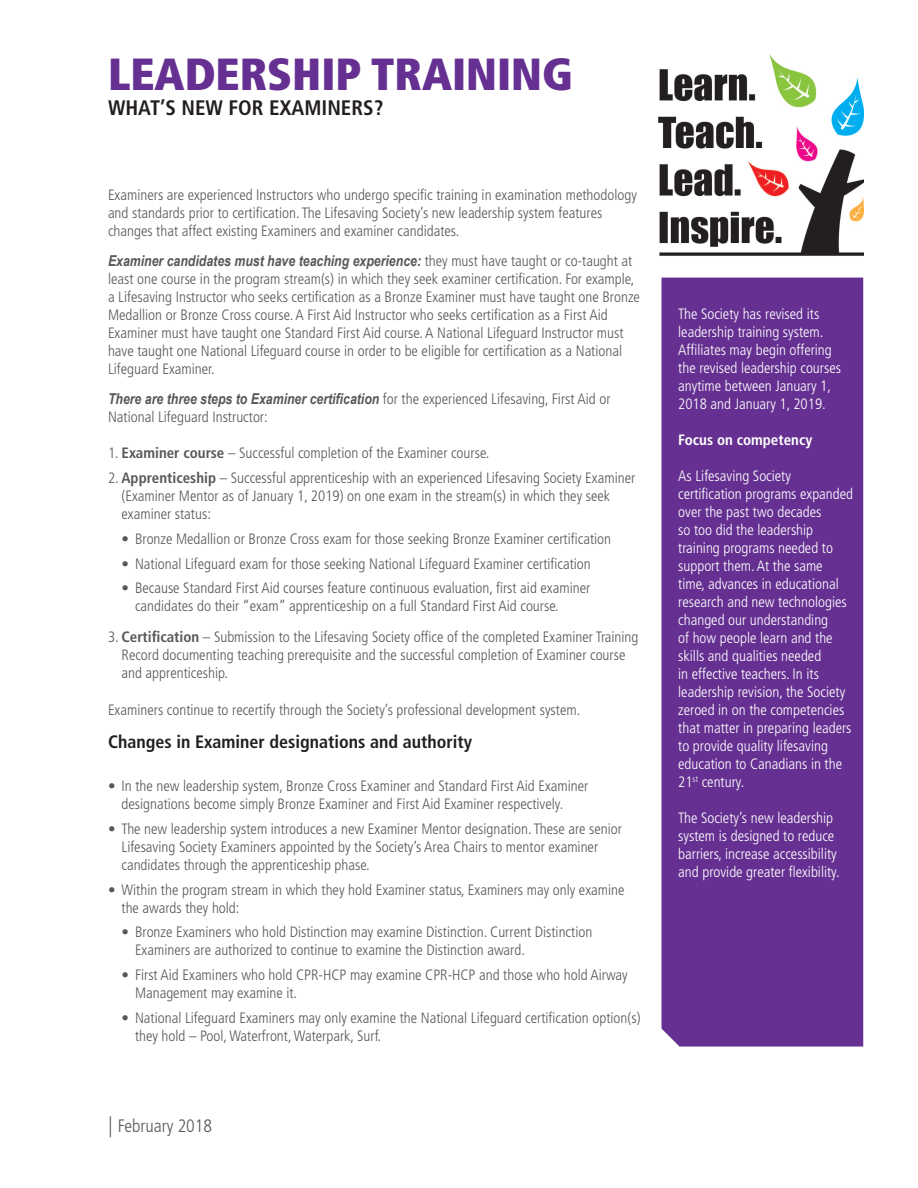
<style>
.page{position:relative;width:918px;height:1188px;background:#fff}
.page>*{position:absolute;margin:0;border:0;box-sizing:border-box;transform-origin:0 0}
.Main_Head{font:900 condensed 45px "Frutiger";color:#653091}
.Main_Head-2{font:700 condensed 21px "Frutiger";color:#231f20}
.sub_head{font:700 condensed 18px "Frutiger";color:#231f20}
.t1{font:300 condensed 18px "Frutiger";color:#57585a}
.body{font:300 condensed 15px/18px "Frutiger";color:#57585a}
.body-2{font:300 condensed 15px/18px "Frutiger";color:#fff}
.body-3{font:700 condensed 15px "Frutiger";color:#fff}
.s1{font-family:"Arial Narrow";font-weight:700;font-style:italic;font-stretch:normal}
.s2{font-weight:700}
.s3{font-size:21px}
</style>
<div class="page">
<img style="left:659px;top:54px;width:205px;height:202px">
<div style="left:662px;top:278px;width:201px;height:769px;background:#653091"></div>
<p class="Main_Head" style="left:108px;top:47px;width:466px">LEADERSHIP TRAINING</p>
<p class="Main_Head-2" style="left:108px;top:95px;width:277px">WHAT’S NEW FOR EXAMINERS?</p>
<p class="body" style="left:108px;top:186px;width:530px">Examiners are experienced Instructors who undergo specific training in examination methodology and standards prior to certification. The Lifesaving Society’s new leadership system features changes that affect existing Examiners and examiner candidates.</p>
<p class="body" style="left:108px;top:252px;width:533px"><span class="s1">Examiner candidates must have teaching experience:</span> they must have taught or co-taught at least one course in the program stream(s) in which they seek examiner certification. For example, a Lifesaving Instructor who seeks certification as a Bronze Examiner must have taught one Bronze Medallion or Bronze Cross course. A First Aid Instructor who seeks certification as a First Aid Examiner must have taught one Standard First Aid course. A National Lifeguard Instructor must have taught one National Lifeguard course in order to be eligible for certification as a National Lifeguard Examiner.</p>
<p class="body" style="left:108px;top:390px;width:504px"><span class="s1">There are three steps to Examiner certification</span> for the experienced Lifesaving, First Aid or<br>National Lifeguard Instructor:</p>
<p class="body" style="left:108px;top:444px;width:383px">1. <span class="s2">Examiner course</span> – Successful completion of the Examiner course.</p>
<p class="body" style="left:122px;top:469px;width:515px;text-indent:-14px">2. <span class="s2">Apprenticeship</span> – Successful apprenticeship with an experienced Lifesaving Society Examiner (Examiner Mentor as of January 1, 2019) on one exam in the stream(s) in which they seek examiner status:</p>
<p class="body" style="left:122px;top:530px;width:491px">• Bronze Medallion or Bronze Cross exam for those seeking Bronze Examiner certification</p>
<p class="body" style="left:122px;top:555px;width:471px">• National Lifeguard exam for those seeking National Lifeguard Examiner certification</p>
<p class="body" style="left:135px;top:579px;width:457px;text-indent:-14px">• Because Standard First Aid courses feature continuous evaluation, first aid examiner candidates do their “exam” apprenticeship on a full Standard First Aid course.</p>
<p class="body" style="left:122px;top:628px;width:519px;text-indent:-14px">3. <span class="s2">Certification</span> – Submission to the Lifesaving Society office of the completed Examiner Training<br>Record documenting teaching prerequisite and the successful completion of Examiner course and apprenticeship.</p>
<p class="body" style="left:108px;top:701px;width:474px">Examiners continue to recertify through the Society’s professional development system.</p>
<p class="sub_head" style="left:108px;top:731px;width:366px">Changes in Examiner designations and authority</p>
<p class="body" style="left:122px;top:777px;width:468px;text-indent:-14px">• In the new leadership system, Bronze Cross Examiner and Standard First Aid Examiner designations become simply Bronze Examiner and First Aid Examiner respectively.</p>
<p class="body" style="left:122px;top:820px;width:502px;text-indent:-14px">• The new leadership system introduces a new Examiner Mentor designation. These are senior<br>Lifesaving Society Examiners appointed by the Society’s Area Chairs to mentor examiner candidates through the apprenticeship phase.</p>
<p class="body" style="left:122px;top:881px;width:505px;text-indent:-14px">• Within the program stream in which they hold Examiner status, Examiners may only examine the awards they hold:</p>
<p class="body" style="left:135px;top:923px;width:459px;text-indent:-14px">• Bronze Examiners who hold Distinction may examine Distinction. Current Distinction<br>Examiners are authorized to continue to examine the Distinction award.</p>
<p class="body" style="left:135px;top:966px;width:494px;text-indent:-14px">• First Aid Examiners who hold CPR-HCP may examine CPR-HCP and those who hold Airway<br>Management may examine it.</p>
<p class="body" style="left:135px;top:1009px;width:507px;text-indent:-14px">• National Lifeguard Examiners may only examine the National Lifeguard certification option(s) they hold – Pool, Waterfront, Waterpark, Surf.</p>
<p class="t1" style="left:108px;top:1115px;width:106px"><span class="s3">|</span> February 2018</p>
<p class="body-2" style="left:678px;top:305px;width:164px">The Society has revised its leadership training system.<br>Affiliates may begin offering the revised leadership courses anytime between January 1,<br>2018 and January 1, 2019.</p>
<p class="body-3" style="left:678px;top:431px;width:136px">Focus on competency</p>
<p class="body-2" style="left:678px;top:467px;width:176px">As Lifesaving Society certification programs expanded over the past two decades<br>so too did the leadership training programs needed to support them. At the same time, advances in educational research and new technologies changed our understanding<br>of how people learn and the skills and qualities needed<br>in effective teachers. In its leadership revision, the Society zeroed in on the competencies that matter in preparing leaders to provide quality lifesaving education to Canadians in the<br>21<sup>st</sup> century.</p>
<p class="body-2" style="left:678px;top:809px;width:163px">The Society’s new leadership system is designed to reduce barriers, increase accessibility and provide greater flexibility.</p>
</div>
